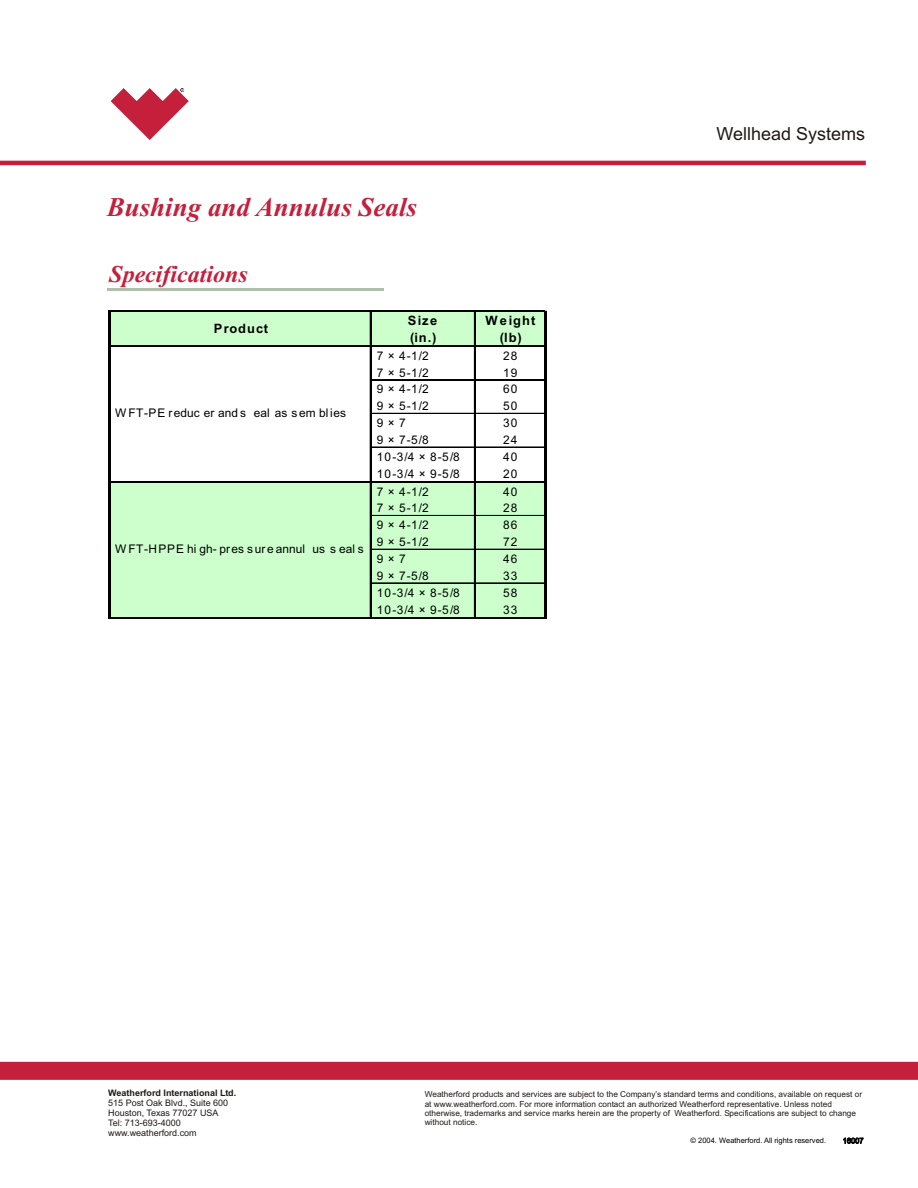
<style>
.page{position:relative;width:918px;height:1188px;background:#fff}
.page>*{position:absolute;margin:0;border:0;box-sizing:border-box;transform-origin:0 0}
.t1{font:italic 700 27px "Times New Roman";color:#c41f3b}
.t2{font:italic 700 24px "Times New Roman";color:#c41f3b}
.t3{font:18px "Arial";color:#1f1a17}
.t4{font:700 12.9px "Arial";letter-spacing:.075em;color:#000}
.t5{font:11.85px "Arial";letter-spacing:.07em;color:#000}
.t6{font:11.85px "Arial";color:#000}
.t7{font:9px/10.1px "Arial";color:#1f1a17}
.t8{font:700 9px "Arial";color:#1f1a17}
.t9{font:8.25px/9.1px "Arial";color:#1f1a17}
.t10{font:7.5px "Arial";color:#000}
.t11{font:7.5px "Arial";color:#1f1a17}
</style>
<div class="page">
<div style="left:110px;top:311px;width:436px;height:36px;background:#cfc"></div>
<div style="left:110px;top:482px;width:436px;height:137px;background:#cfc"></div>
<hr style="left:111px;top:310px;width:435px;height:2px;background:#000">
<hr style="left:370px;top:312px;width:1px;height:33px;background:#000">
<hr style="left:474px;top:312px;width:1px;height:33px;background:#000">
<hr style="left:111px;top:345px;width:435px;height:2px;background:#000">
<hr style="left:371px;top:379px;width:173px;height:1px;background:#000">
<hr style="left:371px;top:380px;width:173px;height:1px;background:#000">
<hr style="left:371px;top:413px;width:173px;height:1px;background:#000">
<hr style="left:371px;top:447px;width:173px;height:1px;background:#000">
<hr style="left:370px;top:347px;width:1px;height:134px;background:#000">
<hr style="left:474px;top:347px;width:1px;height:134px;background:#000">
<hr style="left:111px;top:481px;width:435px;height:2px;background:#000">
<hr style="left:371px;top:515px;width:173px;height:1px;background:#000">
<hr style="left:371px;top:549px;width:173px;height:1px;background:#000">
<hr style="left:371px;top:583px;width:173px;height:1px;background:#000">
<hr style="left:109px;top:310px;width:2px;height:309px;background:#000">
<hr style="left:370px;top:483px;width:1px;height:134px;background:#000">
<hr style="left:474px;top:483px;width:1px;height:134px;background:#000">
<hr style="left:111px;top:617px;width:435px;height:2px;background:#000">
<hr style="left:544px;top:312px;width:2px;height:307px;background:#000">
<hr style="left:0;top:161px;width:866px;height:4px;background:#c41f3b">
<hr style="left:108px;top:289px;width:276px;height:2px;background:#b0bfad">
<div style="left:0;top:1062px;width:918px;height:18px;background:#c41f3b"></div>
<svg style="left:111px;top:88px;width:78px;height:52px"></svg>
<h1 class="t1" style="left:107px;top:197px;width:312px">Bushing and Annulus Seals</h1>
<h2 class="t2" style="left:109px;top:266px;width:140px">Specifications</h2>
<h3 class="t4" style="left:214px;top:324px;width:56px">Product</h3>
<h3 class="t6" style="left:115px;top:409px;width:232px">W FT-PE reduc er and s eal as s em bl ies</h3>
<h3 class="t6" style="left:115px;top:544px;width:250px">W FT-HPPE hi gh- pres s ure annul us s eal s</h3>
<h3 class="t4" style="left:408px;top:316px;width:31px">Size</h3>
<h3 class="t4" style="left:485px;top:316px;width:51px">Weight</h3>
<h3 class="t4" style="left:410px;top:332px;width:28px">(in.)</h3>
<h3 class="t4" style="left:500px;top:332px;width:24px">(lb)</h3>
<h3 class="t5" style="left:377px;top:351px;width:54px">7 × 4-1/2</h3>
<h3 class="t5" style="left:503px;top:351px;width:16px">28</h3>
<h3 class="t5" style="left:377px;top:368px;width:54px">7 × 5-1/2</h3>
<h3 class="t5" style="left:503px;top:368px;width:16px">19</h3>
<h3 class="t5" style="left:377px;top:385px;width:54px">9 × 4-1/2</h3>
<h3 class="t5" style="left:503px;top:385px;width:16px">60</h3>
<h3 class="t5" style="left:377px;top:402px;width:54px">9 × 5-1/2</h3>
<h3 class="t5" style="left:503px;top:402px;width:16px">50</h3>
<h3 class="t5" style="left:377px;top:419px;width:30px">9 × 7</h3>
<h3 class="t5" style="left:503px;top:419px;width:16px">30</h3>
<h3 class="t5" style="left:377px;top:435px;width:54px">9 × 7-5/8</h3>
<h3 class="t5" style="left:503px;top:435px;width:16px">24</h3>
<h3 class="t5" style="left:377px;top:452px;width:85px">10-3/4 × 8-5/8</h3>
<h3 class="t5" style="left:503px;top:452px;width:16px">40</h3>
<h3 class="t5" style="left:377px;top:469px;width:85px">10-3/4 × 9-5/8</h3>
<h3 class="t5" style="left:503px;top:469px;width:16px">20</h3>
<h3 class="t5" style="left:377px;top:487px;width:54px">7 × 4-1/2</h3>
<h3 class="t5" style="left:503px;top:487px;width:16px">40</h3>
<h3 class="t5" style="left:377px;top:504px;width:54px">7 × 5-1/2</h3>
<h3 class="t5" style="left:503px;top:504px;width:16px">28</h3>
<h3 class="t5" style="left:377px;top:521px;width:54px">9 × 4-1/2</h3>
<h3 class="t5" style="left:503px;top:521px;width:16px">86</h3>
<h3 class="t5" style="left:377px;top:538px;width:54px">9 × 5-1/2</h3>
<h3 class="t5" style="left:503px;top:538px;width:16px">72</h3>
<h3 class="t5" style="left:377px;top:554px;width:30px">9 × 7</h3>
<h3 class="t5" style="left:503px;top:554px;width:16px">46</h3>
<h3 class="t5" style="left:377px;top:571px;width:54px">9 × 7-5/8</h3>
<h3 class="t5" style="left:503px;top:571px;width:16px">33</h3>
<h3 class="t5" style="left:377px;top:588px;width:85px">10-3/4 × 8-5/8</h3>
<h3 class="t5" style="left:503px;top:588px;width:16px">58</h3>
<h3 class="t5" style="left:377px;top:605px;width:85px">10-3/4 × 9-5/8</h3>
<h3 class="t5" style="left:503px;top:605px;width:16px">33</h3>
<h3 class="t3" style="left:716px;top:127px;width:150px">Wellhead Systems</h3>
<p class="t8" style="left:108px;top:1090px;width:130px">Weatherford International Ltd.</p>
<p class="t7" style="left:108px;top:1099px;width:122px">515 Post Oak Blvd., Suite 600<br>Houston, Texas 77027 USA<br>Tel: 713-693-4000 www.weatherford.com</p>
<p class="t9" style="left:425px;top:1091px;width:439px">Weatherford products and services are subject to the Company’s standard terms and conditions, available on request or at www.weatherford.com. For more information contact an authorized Weatherford representative. Unless noted otherwise, trademarks and service marks herein are the property of Weatherford. Specifications are subject to change without notice.</p>
<p class="t10" style="left:691px;top:1138px;width:137px">© 2004. Weatherford. All rights reserved.</p>
<p class="t11" style="left:843px;top:1138px;width:22px">16007</p>
</div>
